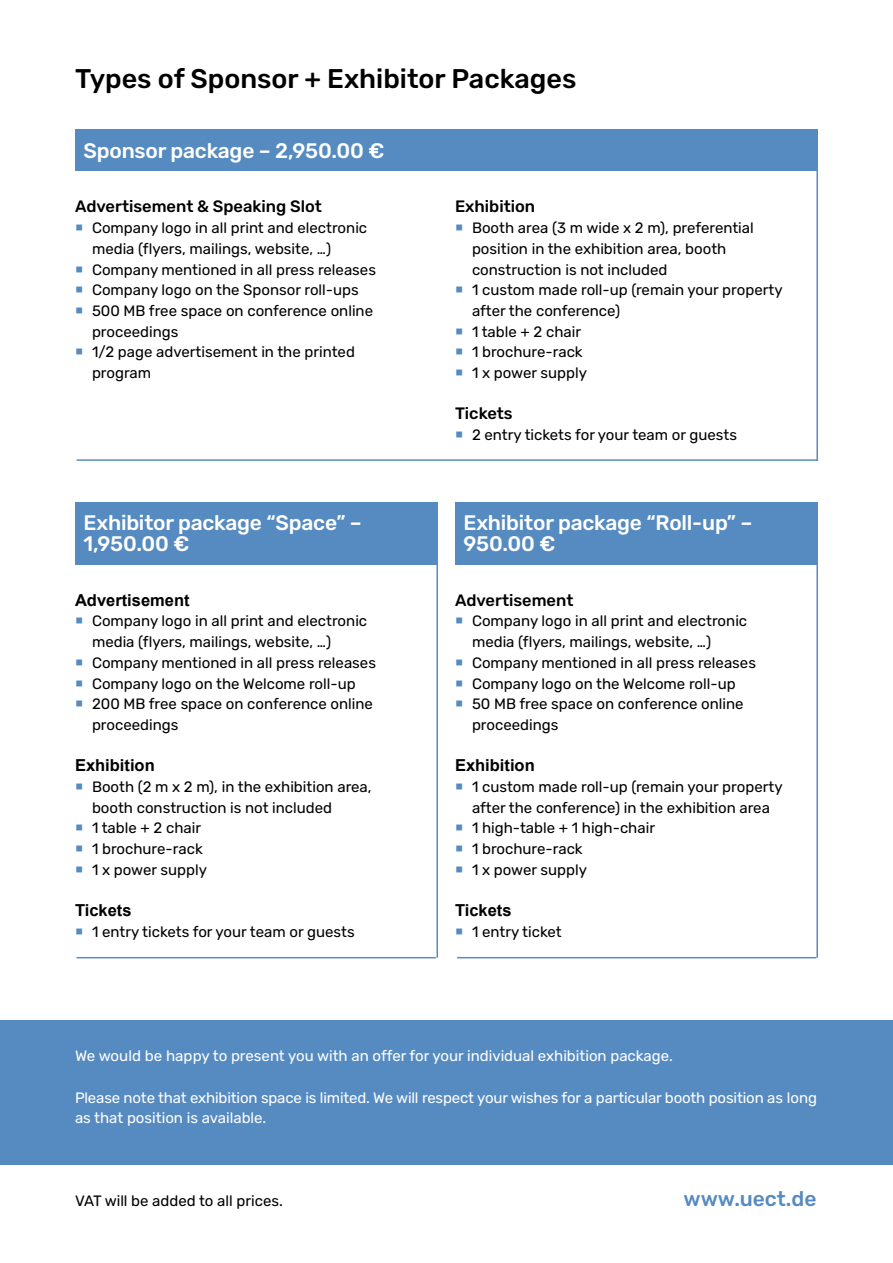
<style>
.page{position:relative;width:893px;height:1263px;background:#fff}
.page>*{position:absolute;margin:0;border:0;box-sizing:border-box;transform-origin:0 0}
.zw_überschrift{font:500 27px "Rubik";color:#000}
.t1{font:500 21px/21px "Rubik";letter-spacing:-.01em;color:#fff}
.t2{font:500 21px "Rubik";color:#568bc1}
.Rubik_bold{font:500 16.5px "Rubik";color:#000}
.t3{font:700 16.5px "Arial";color:#000}
.Fließ_Text{font:15px/20.7px "Rubik";color:#000}
.Fließ_Text-2{font:15px/20.7px "Rubik";letter-spacing:-.01em;color:#fff}
</style>
<div class="page">
<div style="left:0;top:1020px;width:893px;height:145px;background:#568bc1"></div>
<div style="left:75px;top:502px;width:363px;height:62px;background:#568bc1"></div>
<div style="left:455px;top:502px;width:363px;height:62px;background:#568bc1"></div>
<div style="left:75px;top:130px;width:743px;height:41px;background:#568bc1"></div>
<hr style="left:77px;top:957px;width:359px;height:1px;background:#568bc1">
<hr style="left:457px;top:957px;width:359px;height:1px;background:#568bc1">
<hr style="left:77px;top:459px;width:741px;height:2px;background:#568bc1">
<hr style="left:436px;top:502px;width:2px;height:456px;background:#568bc1">
<hr style="left:816px;top:502px;width:2px;height:456px;background:#568bc1">
<hr style="left:816px;top:130px;width:2px;height:331px;background:#568bc1">
<p class="zw_überschrift" style="left:75px;top:63px;width:503px">Types of Sponsor + Exhibitor Packages</p>
<p class="t1" style="left:84px;top:141px;width:302px">Sponsor package – 2,950.00 €</p>
<p class="Rubik_bold" style="left:75px;top:197px;width:248px">Advertisement &amp; Speaking Slot</p>
<p class="Fließ_Text" style="left:92px;top:218px;width:277px">Company logo in all print and electronic media (flyers, mailings, website, …)</p>
<p class="Fließ_Text" style="left:92px;top:259px;width:285px">Company mentioned in all press releases</p>
<p class="Fließ_Text" style="left:92px;top:280px;width:268px">Company logo on the Sponsor roll-ups</p>
<p class="Fließ_Text" style="left:92px;top:301px;width:283px">500 MB free space on conference online proceedings</p>
<p class="Fließ_Text" style="left:92px;top:342px;width:264px">1/2 page advertisement in the printed program</p>
<p class="Rubik_bold" style="left:455px;top:197px;width:82px">Exhibition</p>
<p class="Fließ_Text" style="left:472px;top:218px;width:283px">Booth area (3 m wide x 2 m), preferential position in the exhibition area, booth construction is not included</p>
<p class="Fließ_Text" style="left:472px;top:280px;width:312px">1 custom made roll-up (remain your property after the conference)</p>
<p class="Fließ_Text" style="left:472px;top:321px;width:111px">1 table + 2 chair</p>
<p class="Fließ_Text" style="left:472px;top:342px;width:112px">1 brochure-rack</p>
<p class="Fließ_Text" style="left:472px;top:363px;width:116px">1 x power supply</p>
<p class="Rubik_bold" style="left:455px;top:404px;width:59px">Tickets</p>
<p class="Fließ_Text" style="left:472px;top:425px;width:267px">2 entry tickets for your team or guests</p>
<p class="t1" style="left:84px;top:513px;width:280px">Exhibitor package “Space” –<br>1,950.00 €</p>
<p class="t1" style="left:463px;top:513px;width:290px">Exhibitor package “Roll-up” –<br>950.00 €</p>
<p class="t3" style="left:75px;top:588px;width:116px">Advertisement</p>
<p class="Fließ_Text" style="left:92px;top:611px;width:277px">Company logo in all print and electronic media (flyers, mailings, website, …)</p>
<p class="Fließ_Text" style="left:92px;top:653px;width:285px">Company mentioned in all press releases</p>
<p class="Fließ_Text" style="left:92px;top:673px;width:265px">Company logo on the Welcome roll-up</p>
<p class="Fließ_Text" style="left:92px;top:694px;width:282px">200 MB free space on conference online proceedings</p>
<p class="t3" style="left:75px;top:754px;width:81px">Exhibition</p>
<p class="Fließ_Text" style="left:92px;top:777px;width:281px">Booth (2 m x 2 m), in the exhibition area, booth construction is not included</p>
<p class="Fließ_Text" style="left:92px;top:818px;width:111px">1 table + 2 chair</p>
<p class="Fließ_Text" style="left:92px;top:839px;width:112px">1 brochure-rack</p>
<p class="Fließ_Text" style="left:92px;top:860px;width:116px">1 x power supply</p>
<p class="t3" style="left:75px;top:899px;width:58px">Tickets</p>
<p class="Fließ_Text" style="left:92px;top:922px;width:264px">1 entry tickets for your team or guests</p>
<p class="Rubik_bold" style="left:455px;top:590px;width:120px">Advertisement</p>
<p class="Fließ_Text" style="left:472px;top:611px;width:277px">Company logo in all print and electronic media (flyers, mailings, website, …)</p>
<p class="Fließ_Text" style="left:472px;top:653px;width:285px">Company mentioned in all press releases</p>
<p class="Fließ_Text" style="left:472px;top:673px;width:265px">Company logo on the Welcome roll-up</p>
<p class="Fließ_Text" style="left:472px;top:694px;width:273px">50 MB free space on conference online proceedings</p>
<p class="t3" style="left:455px;top:754px;width:81px">Exhibition</p>
<p class="Fließ_Text" style="left:472px;top:777px;width:312px">1 custom made roll-up (remain your property after the conference) in the exhibition area</p>
<p class="Fließ_Text" style="left:472px;top:818px;width:185px">1 high-table + 1 high-chair</p>
<p class="Fließ_Text" style="left:472px;top:839px;width:112px">1 brochure-rack</p>
<p class="Fließ_Text" style="left:472px;top:860px;width:116px">1 x power supply</p>
<p class="t3" style="left:455px;top:899px;width:58px">Tickets</p>
<p class="Fließ_Text" style="left:472px;top:922px;width:91px">1 entry ticket</p>
<p class="Fließ_Text-2" style="left:75px;top:1046px;width:599px">We would be happy to present you with an offer for your individual exhibition package.</p>
<p class="Fließ_Text-2" style="left:75px;top:1087px;width:744px">Please note that exhibition space is limited. We will respect your wishes for a particular booth position as long as that position is available.</p>
<p class="Fließ_Text" style="left:75px;top:1191px;width:209px">VAT will be added to all prices.</p>
<h2 class="t2" style="left:683px;top:1187px;width:134px">www.uect.de</h2>
</div>
